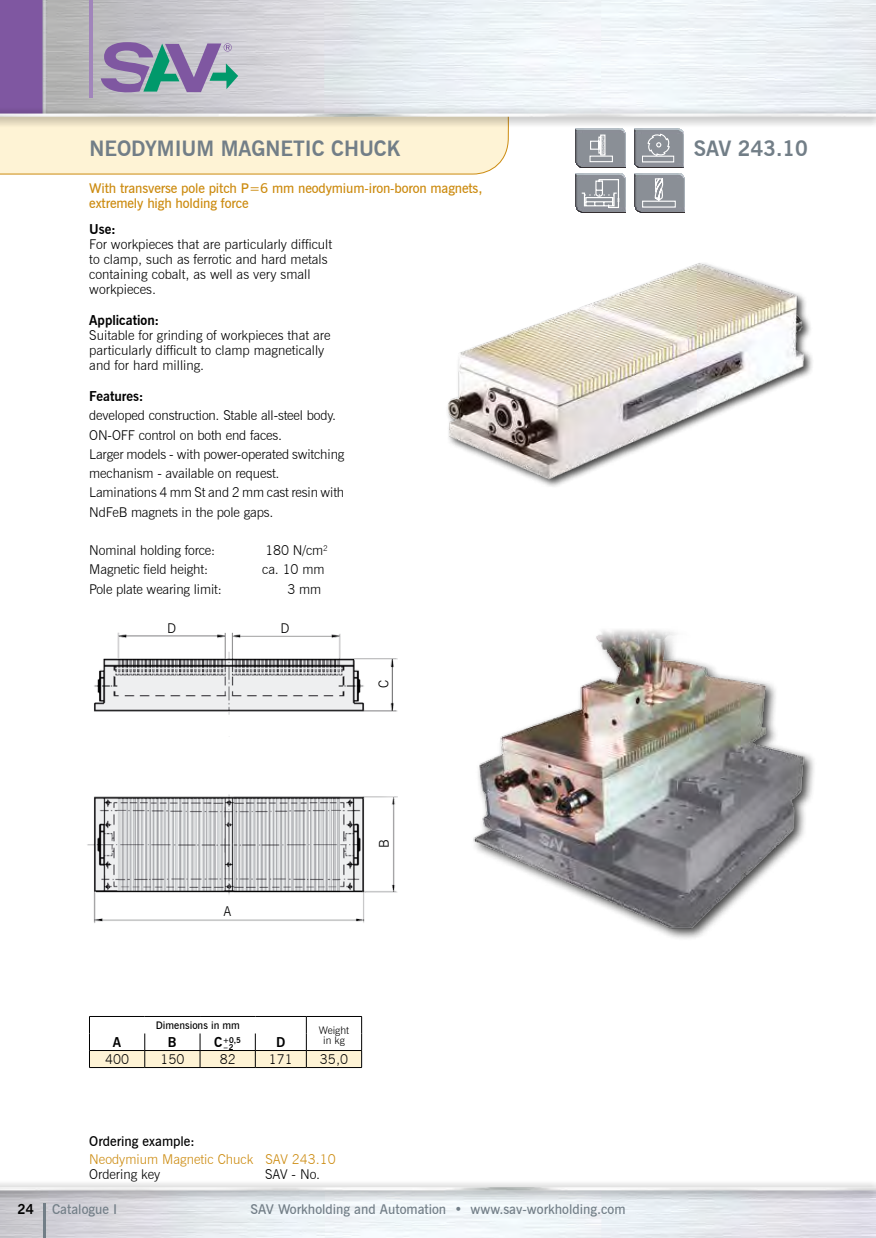
<style>
.page{position:relative;width:876px;height:1238px;background:#fff}
.page>*{position:absolute;margin:0;border:0;box-sizing:border-box;transform-origin:0 0}
.t1{font:700 21px "News Gothic BT";color:#727e87}
.t2{font:300 13.5px/15px "News Gothic BT";letter-spacing:-.01em;color:#000}
.t3{font:600 13.5px/15px "News Gothic BT";letter-spacing:-.01em;color:#cc8b10}
.t4{font:600 13.5px "News Gothic BT";color:#727e87}
.t5{font:300 13.5px/15px "News Gothic BT";color:#cc8b10}
.t6{font:600 13.5px "News Gothic BT";color:#000}
.t7{font:700 13.5px "News Gothic BT";color:#000}
.t8{font:600 10.5px "News Gothic BT";color:#000}
.t9{font:300 10.5px "News Gothic BT";color:#000}
.t10{font:700 7.8px "News Gothic BT";color:#000}
.s1{font-weight:700}
.s2{font-size:13.5px}
.s3{color:#000}
</style>
<div class="page">
<div style="left:0;top:128px;width:509px;height:47px;background:#fef3d5"></div>
<div style="left:0;top:1179px;width:876px;height:22px;background:#000;opacity:.6"></div>
<img style="left:0;top:1187px;width:876px;height:3px">
<hr style="left:43px;top:1203px;width:2px;height:34px;background:#727e87">
<svg style="left:101px;top:42px;width:137px;height:55px;background:#959ab0"></svg>
<hr style="left:89px;top:0;width:3px;height:98px;background:#a185bb">
<div style="left:0;top:0;width:43px;height:116px;background:#7f57a1"></div>
<hr style="left:43px;top:0;width:3px;height:115px;background:#c4c6c7">
<div style="left:0;top:106px;width:876px;height:22px;background:#000;opacity:.6"></div>
<img style="left:0;top:113px;width:876px;height:4px">
<img style="left:447px;top:263px;width:366px;height:224px">
<img style="left:87px;top:632px;width:310px;height:291px">
<svg style="left:89px;top:1016px;width:273px;height:51px"></svg>
<hr style="left:89px;top:1067px;width:56px;height:1px;background:#000">
<hr style="left:145px;top:1067px;width:55px;height:1px;background:#000">
<hr style="left:200px;top:1067px;width:55px;height:1px;background:#000">
<hr style="left:255px;top:1067px;width:51px;height:1px;background:#000">
<hr style="left:306px;top:1067px;width:56px;height:1px;background:#000">
<img style="left:473px;top:630px;width:341px;height:309px">
<img style="left:580px;top:212px;width:45px;height:1px">
<svg style="left:576px;top:128px;width:49px;height:84px;background:#9fa3a9"></svg>
<img style="left:639px;top:212px;width:45px;height:1px">
<svg style="left:634px;top:129px;width:50px;height:83px;background:#9b9fa5"></svg>
<p class="t1" style="left:89px;top:136px;width:15px">Neody</p>
<p class="t1" style="left:157px;top:136px;width:245px">mium Magnetic Chuck</p>
<p class="t1" style="left:694px;top:136px;width:116px">SAV 243.10</p>
<p class="t3" style="left:89px;top:181px;width:395px">With transverse pole pitch P=6 mm neodymium-iron-boron magnets, extremely high holding force</p>
<p class="t2" style="left:89px;top:221px;width:244px"><span class="s1">Use:<br></span>For workpieces that are particularly difficult to clamp, such as ferrotic and hard metals containing cobalt, as well as very small workpieces.</p>
<p class="t2" style="left:89px;top:312px;width:243px"><span class="s1">Application:<br></span>Suitable for grinding of workpieces that are particularly difficult to clamp magnetically and for hard milling.</p>
<p class="t2" style="left:89px;top:386px;width:257px;line-height:19.2px"><span class="s1">Features:<br></span>developed construction. Stable all-steel body.<br>ON-OFF control on both end faces.<br>Larger models - with power-operated switching mechanism - available on request.<br>Laminations 4 mm St and 2 mm cast resin with NdFeB magnets in the pole gaps.</p>
<p class="t2" style="left:89px;top:542px;width:127px">Nominal holding force:</p>
<p class="t2" style="left:265px;top:542px;width:64px">180 N/cm<sup>2</sup></p>
<p class="t2" style="left:89px;top:562px;width:120px">Magnetic field height:</p>
<p class="t2" style="left:262px;top:562px;width:64px">ca. 10 mm</p>
<p class="t2" style="left:89px;top:581px;width:134px">Pole plate wearing limit:</p>
<p class="t2" style="left:287px;top:581px;width:35px">3 mm</p>
<p class="t2" style="left:167px;top:620px;width:11px">D</p>
<p class="t2" style="left:280px;top:620px;width:11px">D</p>
<p class="t2" style="left:376px;top:688px;width:10px;rotate:-90deg">C</p>
<p class="t2" style="left:223px;top:903px;width:9px">A</p>
<p class="t2" style="left:376px;top:848px;width:10px;rotate:-90deg">B</p>
<p class="t8" style="left:156px;top:1018px;width:86px">Dimensions in mm</p>
<p class="t9" style="left:319px;top:1023px;width:32px">Weight</p>
<p class="t7" style="left:113px;top:1033px;width:10px">A</p>
<p class="t7" style="left:168px;top:1033px;width:10px">B</p>
<p class="t10" style="left:214px;top:1035px;width:28px"><span class="s2">C</span>+0,5</p>
<p class="t7" style="left:276px;top:1033px;width:11px">D</p>
<p class="t9" style="left:323px;top:1033px;width:23px">in kg</p>
<p class="t2" style="left:105px;top:1051px;width:26px">400</p>
<p class="t2" style="left:160px;top:1051px;width:26px">150</p>
<p class="t2" style="left:220px;top:1051px;width:18px">82</p>
<p class="t2" style="left:269px;top:1051px;width:26px">171</p>
<p class="t2" style="left:320px;top:1051px;width:30px">35,0</p>
<p class="t10" style="left:224px;top:1042px;width:11px">–2</p>
<p class="t6" style="left:89px;top:1133px;width:107px">Ordering example:</p>
<p class="t5" style="left:89px;top:1151px;width:248px">Neodymium Magnetic Chuck SAV 243.10<br><span class="s3">Ordering key</span></p>
<p class="t2" style="left:265px;top:1166px;width:56px">SAV - No.</p>
<p class="t7" style="left:18px;top:1201px;width:18px">24</p>
<p class="t4" style="left:52px;top:1201px;width:67px">Catalogue I</p>
<p class="t4" style="left:250px;top:1201px;width:377px">SAV Workholding and Automation • www.sav-workholding.com</p>
</div>
